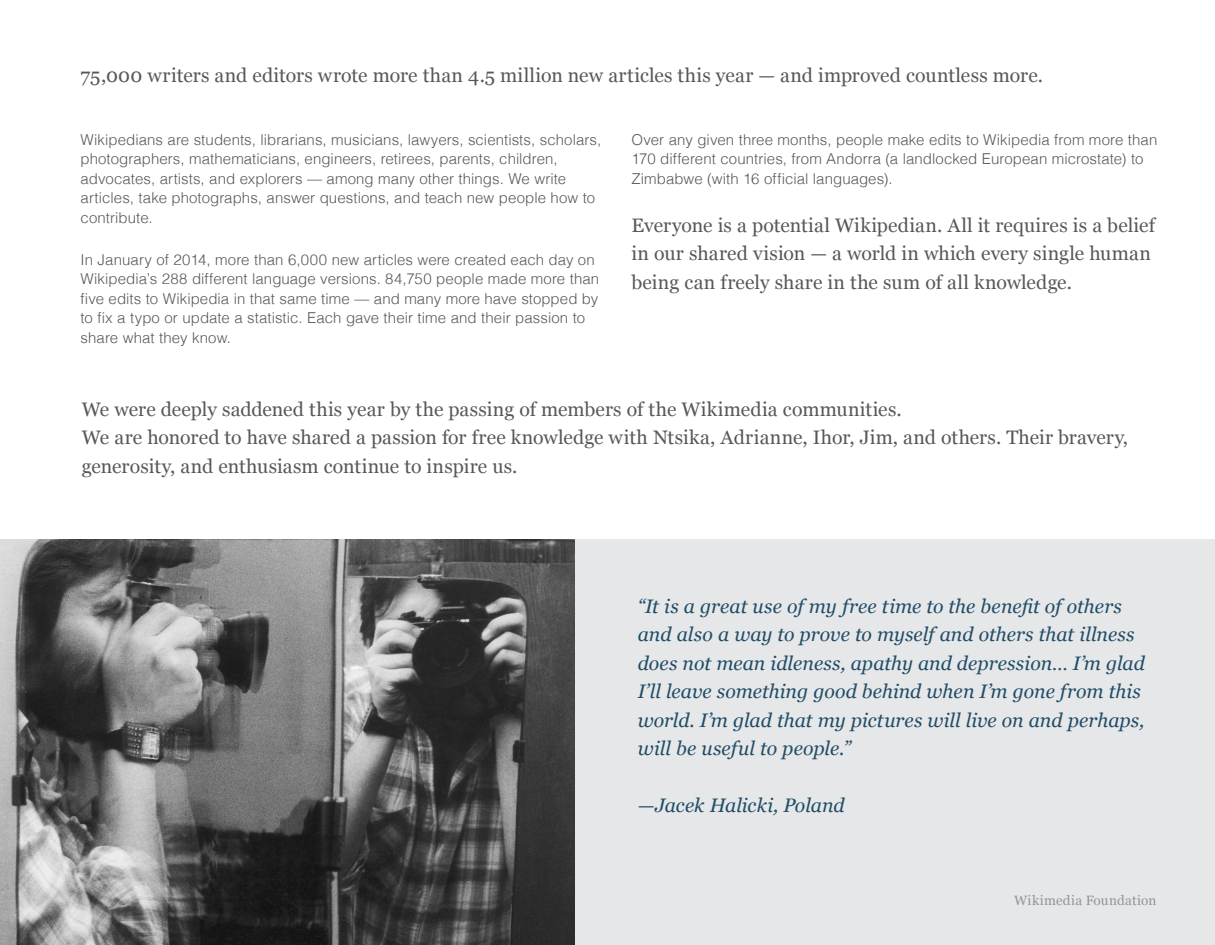
<style>
.page{position:relative;width:1215px;height:945px;background:#fff}
.page>*{position:absolute;margin:0;border:0;box-sizing:border-box;transform-origin:0 0}
.t1{font:19.5px/28.5px "Georgia";letter-spacing:.005em;color:#57585a}
.t2{font:italic 19.5px/28.5px "Georgia";color:#214d67}
.t3{font:300 15px/19.5px "Helvetica";letter-spacing:.005em;color:#57585a}
.t4{font:13.5px "Georgia";letter-spacing:.025em;color:#939598}
</style>
<div class="page">
<div style="left:0;top:539px;width:1215px;height:406px;background:#e6e7e9"></div>
<img style="left:0;top:539px;width:574px;height:406px">
<h1 class="t1" style="left:81px;top:60px;width:964px">75,000 writers and editors wrote more than 4.5 million new articles this year — and improved countless more.</h1>
<p class="t3" style="left:81px;top:128px;width:522px">Wikipedians are students, librarians, musicians, lawyers, scientists, scholars, photographers, mathematicians, engineers, retirees, parents, children, advocates, artists, and explorers — among many other things. We write articles, take photographs, answer questions, and teach new people how to contribute.</p>
<p class="t3" style="left:81px;top:248px;width:520px">In January of 2014, more than 6,000 new articles were created each day on Wikipedia’s 288 different language versions. 84,750 people made more than five edits to Wikipedia in that same time — and many more have stopped by to fix a typo or update a statistic. Each gave their time and their passion to share what they know.</p>
<p class="t3" style="left:632px;top:128px;width:527px">Over any given three months, people make edits to Wikipedia from more than<br>170 different countries, from Andorra (a landlocked European microstate) to<br>Zimbabwe (with 16 official languages).</p>
<h1 class="t1" style="left:632px;top:210px;width:525px">Everyone is a potential Wikipedian. All it requires is a belief in our shared vision — a world in which every single human being can freely share in the sum of all knowledge.</h1>
<p class="t1" style="left:82px;top:394px;width:1048px">We were deeply saddened this year by the passing of members of the Wikimedia communities.<br>We are honored to have shared a passion for free knowledge with Ntsika, Adrianne, Ihor, Jim, and others. Their bravery, generosity, and enthusiasm continue to inspire us.</p>
<p class="t2" style="left:638px;top:591px;width:509px">“It is a great use of my free time to the benefit of others and also a way to prove to myself and others that illness does not mean idleness, apathy and depression… I’m glad I’ll leave something good behind when I’m gone from this world. I’m glad that my pictures will live on and perhaps, will be useful to people.”</p>
<h1 class="t2" style="left:638px;top:790px;width:208px">—Jacek Halicki, Poland</h1>
<p class="t4" style="left:1014px;top:890px;width:144px">Wikimedia Foundation</p>
</div>
